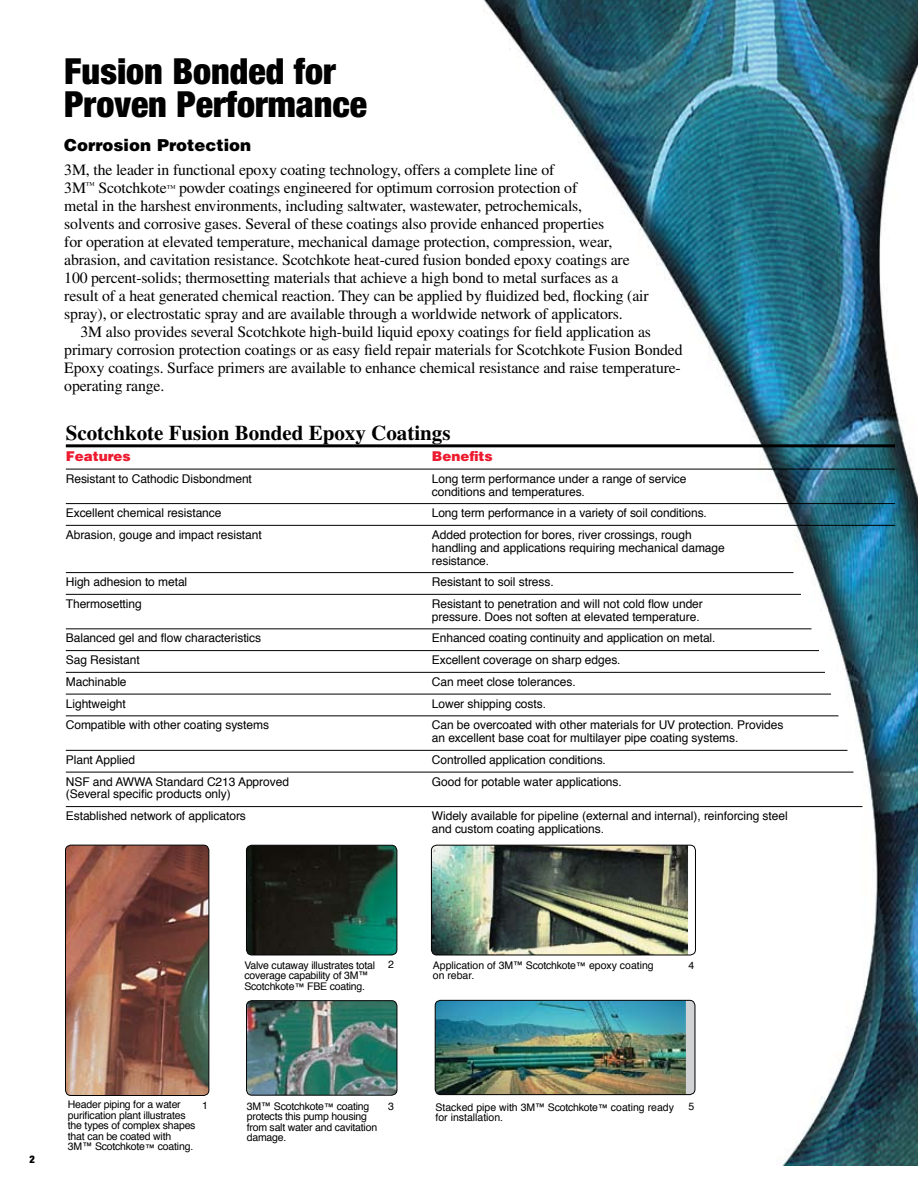
<style>
.page{position:relative;width:918px;height:1188px;background:#fff}
.page>*{position:absolute;margin:0;border:0;box-sizing:border-box;transform-origin:0 0}
.t1{font:900 condensed 36px/33px "Helvetica Neue";color:#000}
.t2{font:700 21px "Times";color:#000}
.t3{font:900 16.5px "Helvetica";color:#000}
.t4{font:15.75px/18px "Times";letter-spacing:-.01em;color:#000}
.t5{font:900 13.5px "Helvetica";color:#ed1b2f}
.t6{font:12px/12.8px "Helvetica";letter-spacing:-.005em;color:#000}
.t7{font:10.5px/10.5px "Helvetica";letter-spacing:-.02em;color:#000}
.t8{font:10.5px/10.5px "Helvetica";color:#000}
.t9{font:900 condensed 10.5px "Helvetica Neue";color:#000}
.s1{font-size:9px}
</style>
<div class="page">
<img style="left:65px;top:0;width:853px;height:1166px">
<div style="left:431px;top:845px;width:264px;height:110px;background:#fff;border-radius:5px"></div>
<img style="left:431px;top:845px;width:257px;height:110px">
<div style="left:431px;top:845px;width:265px;height:110px;border:1px solid #000;border-radius:5px"></div>
<hr style="left:66px;top:444px;width:829px;height:3px;background:#000">
<hr style="left:66px;top:469px;width:829px;height:1px;background:#000">
<hr style="left:66px;top:503px;width:829px;height:1px;background:#000">
<hr style="left:66px;top:525px;width:829px;height:1px;background:#000">
<hr style="left:66px;top:572px;width:727px;height:1px;background:#000">
<hr style="left:66px;top:594px;width:735px;height:1px;background:#000">
<hr style="left:66px;top:629px;width:745px;height:1px;background:#000">
<hr style="left:66px;top:650px;width:753px;height:1px;background:#000">
<hr style="left:66px;top:672px;width:759px;height:1px;background:#000">
<hr style="left:66px;top:694px;width:765px;height:1px;background:#000">
<hr style="left:66px;top:716px;width:772px;height:1px;background:#000">
<hr style="left:66px;top:750px;width:781px;height:1px;background:#000">
<hr style="left:66px;top:772px;width:787px;height:1px;background:#000">
<hr style="left:66px;top:806px;width:796px;height:1px;background:#000">
<img style="left:246px;top:845px;width:151px;height:110px">
<div style="left:246px;top:845px;width:151px;height:110px;border:1px solid #000;border-radius:5px"></div>
<img style="left:247px;top:1001px;width:150px;height:94px">
<div style="left:246px;top:1000px;width:151px;height:96px;border:1px solid #000;border-radius:5px"></div>
<div style="left:435px;top:1000px;width:260px;height:95px;background:#d1d3d4;border-radius:5px"></div>
<img style="left:435px;top:1000px;width:251px;height:95px">
<div style="left:435px;top:1000px;width:260px;height:95px;border:1px solid #000;border-radius:5px"></div>
<img style="left:66px;top:845px;width:143px;height:250px">
<div style="left:65px;top:845px;width:144px;height:251px;border:1px solid #000;border-radius:5px"></div>
<h1 class="t1" style="left:64px;top:55px;width:304px">Fusion Bonded for<br>Proven Performance</h1>
<h3 class="t3" style="left:64px;top:135px;width:188px">Corrosion Protection</h3>
<p class="t4" style="left:64px;top:160px;width:586px">3M, the leader in functional epoxy coating technology, offers a complete line of<br>3M<sup>™</sup> Scotchkote<span class="s1">™</span> powder coatings engineered for optimum corrosion protection of<br>metal in the harshest environments, including saltwater, wastewater, petrochemicals,<br>solvents and corrosive gases. Several of these coatings also provide enhanced properties<br>for operation at elevated temperature, mechanical damage protection, compression, wear, abrasion, and cavitation resistance. Scotchkote heat-cured fusion bonded epoxy coatings are 100 percent-solids; thermosetting materials that achieve a high bond to metal surfaces as a result of a heat generated chemical reaction. They can be applied by fluidized bed, flocking (air spray), or electrostatic spray and are available through a worldwide network of applicators.</p>
<p class="t4" style="left:64px;top:322px;width:620px;text-indent:16px">3M also provides several Scotchkote high-build liquid epoxy coatings for field application as primary corrosion protection coatings or as easy field repair materials for Scotchkote Fusion Bonded Epoxy coatings. Surface primers are available to enhance chemical resistance and raise temperature&shy;operating range.</p>
<h2 class="t2" style="left:66px;top:420px;width:386px">Scotchkote Fusion Bonded Epoxy Coatings</h2>
<p class="t5" style="left:66px;top:448px;width:67px">Features</p>
<p class="t5" style="left:432px;top:448px;width:62px">Benefits</p>
<p class="t6" style="left:66px;top:472px;width:188px">Resistant to Cathodic Disbondment</p>
<p class="t6" style="left:432px;top:472px;width:256px">Long term performance under a range of service conditions and temperatures.</p>
<p class="t6" style="left:66px;top:506px;width:157px">Excellent chemical resistance</p>
<p class="t6" style="left:432px;top:506px;width:277px">Long term performance in a variety of soil conditions.</p>
<p class="t6" style="left:66px;top:528px;width:197px">Abrasion, gouge and impact resistant</p>
<p class="t6" style="left:432px;top:528px;width:295px">Added protection for bores, river crossings, rough handling and applications requiring mechanical damage resistance.</p>
<p class="t6" style="left:66px;top:575px;width:123px">High adhesion to metal</p>
<p class="t6" style="left:432px;top:575px;width:123px">Resistant to soil stress.</p>
<p class="t6" style="left:66px;top:597px;width:77px">Thermosetting</p>
<p class="t6" style="left:432px;top:597px;width:273px">Resistant to penetration and will not cold flow under pressure. Does not soften at elevated temperature.</p>
<p class="t6" style="left:66px;top:632px;width:197px">Balanced gel and flow characteristics</p>
<p class="t6" style="left:432px;top:632px;width:285px">Enhanced coating continuity and application on metal.</p>
<p class="t6" style="left:66px;top:653px;width:75px">Sag Resistant</p>
<p class="t6" style="left:432px;top:653px;width:190px">Excellent coverage on sharp edges.</p>
<p class="t6" style="left:66px;top:675px;width:62px">Machinable</p>
<p class="t6" style="left:432px;top:675px;width:145px">Can meet close tolerances.</p>
<p class="t6" style="left:66px;top:697px;width:62px">Lightweight</p>
<p class="t6" style="left:432px;top:697px;width:116px">Lower shipping costs.</p>
<p class="t6" style="left:66px;top:719px;width:205px">Compatible with other coating systems</p>
<p class="t6" style="left:432px;top:719px;width:353px">Can be overcoated with other materials for UV protection. Provides an excellent base coat for multilayer pipe coating systems.</p>
<p class="t6" style="left:66px;top:753px;width:71px">Plant Applied</p>
<p class="t6" style="left:432px;top:753px;width:176px">Controlled application conditions.</p>
<p class="t6" style="left:66px;top:775px;width:225px">NSF and AWWA Standard C213 Approved</p>
<p class="t6" style="left:432px;top:775px;width:191px">Good for potable water applications.</p>
<p class="t6" style="left:66px;top:783px;width:182px;line-height:21.8px">(Several specific products only)<br>Established network of applicators</p>
<p class="t6" style="left:432px;top:809px;width:357px">Widely available for pipeline (external and internal), reinforcing steel and custom coating applications.</p>
<p class="t7" style="left:244px;top:959px;width:132px">Valve cutaway illustrates total coverage capability of 3M™<br>Scotchkote™ FBE coating.</p>
<p class="t7" style="left:388px;top:959px;width:7px">2</p>
<p class="t8" style="left:433px;top:959px;width:222px">Application of 3M™ Scotchkote™ epoxy coating on rebar.</p>
<p class="t7" style="left:688px;top:959px;width:7px">4</p>
<p class="t9" style="left:30px;top:1152px;width:7px">2</p>
<p class="t7" style="left:68px;top:1099px;width:129px">Header piping for a water purification plant illustrates the types of complex shapes that can be coated with<br>3M™ Scotchkote™ coating.</p>
<p class="t7" style="left:202px;top:1100px;width:7px">1</p>
<p class="t7" style="left:247px;top:1101px;width:132px">3M™ Scotchkote™ coating protects this pump housing from salt water and cavitation damage.</p>
<p class="t7" style="left:388px;top:1101px;width:7px">3</p>
<p class="t8" style="left:436px;top:1101px;width:240px">Stacked pipe with 3M™ Scotchkote™ coating ready for installation.</p>
<p class="t7" style="left:688px;top:1101px;width:7px">5</p>
</div>
